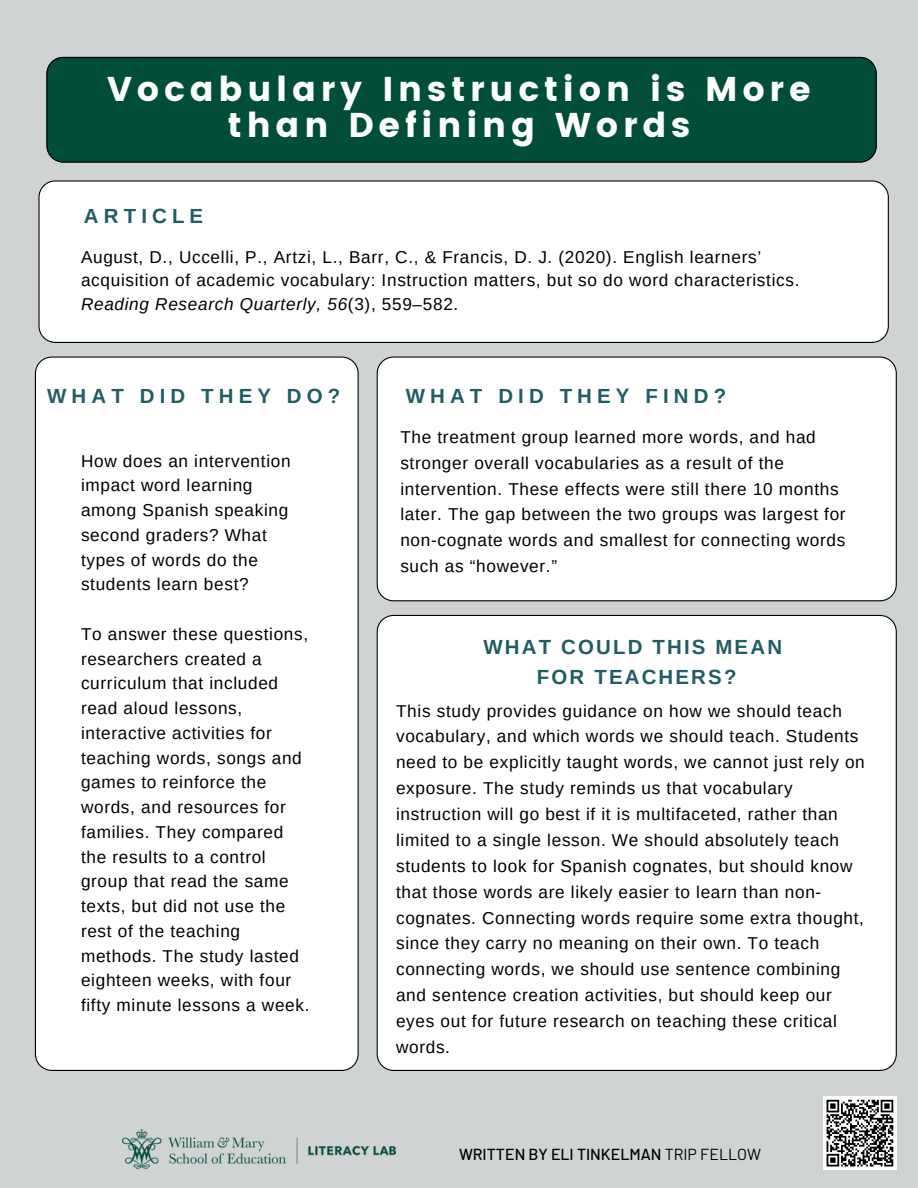
<style>
.page{position:relative;width:918px;height:1188px;background:#d0d3d4}
.page>*{position:absolute;margin:0;border:0;box-sizing:border-box;transform-origin:0 0}
.t1{font:34.35px/36px "Poppins";letter-spacing:.14em;color:#fefefe;text-align:center}
.t2{font:700 20.4px "Arimo";letter-spacing:.25em;color:#215d65}
.t3{font:700 20.4px/30.3px "Arimo";letter-spacing:.105em;color:#215d65;text-align:center}
.t4{font:17.25px/24.8px "Arimo";letter-spacing:.04em;color:#000}
.t5{font:500 15.9px "Barlow";color:#000}
.s1{font-style:italic}
.s2{font-weight:400}
</style>
<div class="page">
<div style="left:46px;top:57px;width:831px;height:106px;background:#004e38"></div>
<div style="left:38px;top:180px;width:851px;height:163px;background:#fff"></div>
<div style="left:377px;top:356px;width:519px;height:245px;background:#fff"></div>
<div style="left:35px;top:356px;width:324px;height:715px;background:#fff"></div>
<div style="left:377px;top:615px;width:519px;height:456px;background:#fff"></div>
<img style="left:122px;top:1129px;width:274px;height:40px">
<div style="left:823px;top:1096px;width:74px;height:74px;background:#fff"></div>
<svg style="left:826px;top:1099px;width:68px;height:68px"></svg>
<h1 class="t1" style="left:107px;top:71px;width:705px">Vocabulary Instruction is More than Defining Words</h1>
<p class="t2" style="left:84px;top:204px;width:121px">ARTICLE</p>
<p class="t4" style="left:81px;top:245px;width:720px;line-height:23.7px">August, D., Uccelli, P., Artzi, L., Barr, C., &amp; Francis, D. J. (2020). English learners’ acquisition of academic vocabulary: Instruction matters, but so do word characteristics.<br><span class="s1">Reading Research Quarterly, 56</span>(3), 559–582.</p>
<p class="t2" style="left:47px;top:384px;width:295px">WHAT DID THEY DO?</p>
<p class="t2" style="left:406px;top:384px;width:322px">WHAT DID THEY FIND?</p>
<p class="t4" style="left:81px;top:448px;width:211px">How does an intervention impact word learning among Spanish speaking second graders? What types of words do the students learn best?</p>
<p class="t4" style="left:81px;top:621px;width:230px">To answer these questions, researchers created a curriculum that included read aloud lessons, interactive activities for teaching words, songs and games to reinforce the words, and resources for families. They compared the results to a control group that read the same texts, but did not use the rest of the teaching methods. The study lasted eighteen weeks, with four fifty minute lessons a week.</p>
<p class="t4" style="left:400px;top:424px;width:447px;line-height:25.8px">The treatment group learned more words, and had stronger overall vocabularies as a result of the intervention. These effects were still there 10 months later. The gap between the two groups was largest for non-cognate words and smallest for connecting words such as “however.”</p>
<p class="t3" style="left:484px;top:631px;width:300px">WHAT COULD THIS MEAN<br>FOR TEACHERS?</p>
<p class="t4" style="left:396px;top:698px;width:470px;line-height:25.8px">This study provides guidance on how we should teach vocabulary, and which words we should teach. Students need to be explicitly taught words, we cannot just rely on exposure. The study reminds us that vocabulary instruction will go best if it is multifaceted, rather than limited to a single lesson. We should absolutely teach students to look for Spanish cognates, but should know that those words are likely easier to learn than non&shy;cognates. Connecting words require some extra thought, since they carry no meaning on their own. To teach connecting words, we should use sentence combining and sentence creation activities, but should keep our eyes out for future research on teaching these critical words.</p>
<p class="t5" style="left:459px;top:1144px;width:304px">WRITTEN BY ELI TINKELMAN <span class="s2">TRIP FELLOW</span></p>
</div>
